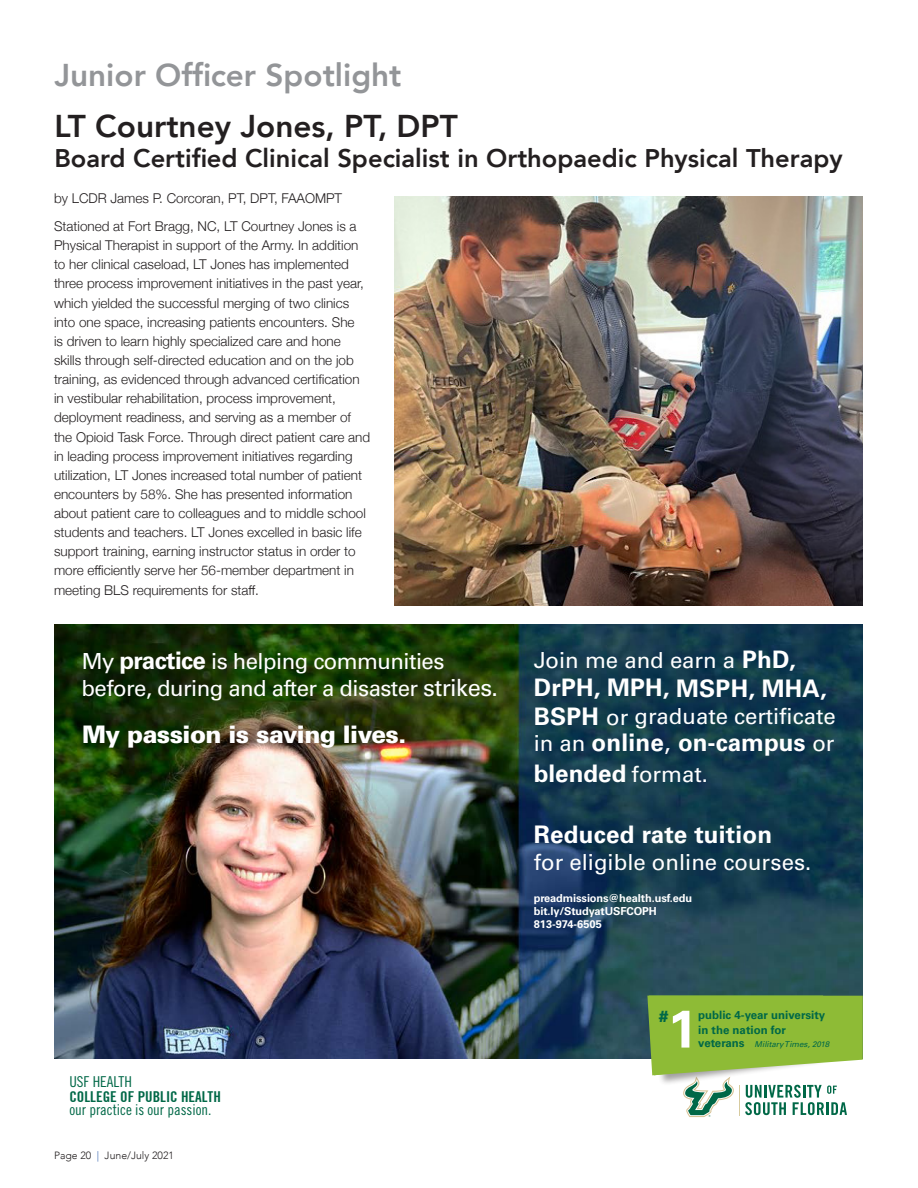
<style>
.page{position:relative;width:918px;height:1188px;background:#fff}
.page>*{position:absolute;margin:0;border:0;box-sizing:border-box;transform-origin:0 0}
.t1{font:700 52.8px "Univers LT Std";color:#fff}
.Headline_2{font:800 31.5px "Avenir";color:#939598}
.Headline_2-2{font:800 31.5px "Avenir";color:#231f20}
.Headline_2-3{font:800 25.5px "Avenir";color:#231f20}
.t2{font:700 24.15px/30.9px "Univers LT Std";letter-spacing:.01em;color:#fff}
.t3{font:900 24.15px "Univers LT Std";letter-spacing:-.025em;color:#fff}
.t4{font:22.2px/26.8px "Univers LT Std";letter-spacing:-.01em;color:#fff}
.t5{font:700 16.05px "Univers LT Std";color:#006847}
.t6{font:15px/12.8px "Trade Gothic LT Std Cn 18";color:#006847}
.Body{font:300 13.5px/19.2px "Helvetica Neue";color:#231f20}
.t7{font:700 11.4px/14.4px "Univers LT Std";color:#006847}
.t8{font:700 11.1px/13.2px "Univers LT Std";letter-spacing:-.01em;color:#fff}
.t9{font:300 10.5px "Avenir";color:#231f20}
.t10{font:italic 8.1px "Univers LT Std";color:#006847}
.s1{font-weight:700;font-size:24.15px}
.s2{font-size:23.55px}
.s3{font-family:"Trade Gothic No.20";font-weight:700;font-stretch:condensed}
.s4{color:#2e5fac}
.s5{font-weight:400;font-size:22.2px}
.s6{font-weight:400}
.s7{font-weight:700;font-style:normal;font-size:11.4px}
</style>
<div class="page">
<img style="left:54px;top:624px;width:809px;height:435px">
<svg style="left:647px;top:996px;width:216px;height:121px"></svg>
<img style="left:394px;top:196px;width:469px;height:410px">
<p class="Headline_2" style="left:54px;top:50px;width:349px">Junior Officer Spotlight</p>
<p class="Headline_2-2" style="left:54px;top:101px;width:405px">LT Courtney Jones, PT, DPT</p>
<p class="Headline_2-3" style="left:54px;top:139px;width:790px">Board Certified Clinical Specialist in Orthopaedic Physical Therapy</p>
<p class="Body" style="left:54px;top:188px;width:290px">by LCDR James P. Corcoran, PT, DPT, FAAOMPT</p>
<p class="Body" style="left:54px;top:216px;width:318px">Stationed at Fort Bragg, NC, LT Courtney Jones is a Physical Therapist in support of the Army. In addition to her clinical caseload, LT Jones has implemented three process improvement initiatives in the past year, which yielded the successful merging of two clinics into one space, increasing patients encounters. She<br>is driven to learn highly specialized care and hone skills through self-directed education and on the job training, as evidenced through advanced certification in vestibular rehabilitation, process improvement, deployment readiness, and serving as a member of the Opioid Task Force. Through direct patient care and in leading process improvement initiatives regarding utilization, LT Jones increased total number of patient encounters by 58%. She has presented information about patient care to colleagues and to middle school students and teachers. LT Jones excelled in basic life support training, earning instructor status in order to more efficiently serve her 56-member department in meeting BLS requirements for staff.</p>
<p class="t4" style="left:82px;top:648px;width:418px">My <span class="s1">practice</span> is helping communities before, during and after a disaster <span class="s2">strikes.</span></p>
<p class="t3" style="left:82px;top:719px;width:326px">My passion is saving lives.</p>
<p class="t6" style="left:69px;top:1075px;width:64px">USF HEALTH</p>
<p class="t6" style="left:69px;top:1091px;width:153px"><span class="s3">COLLEGE OF PUBLIC HEALTH </span>our practice is our passion.</p>
<p class="t9" style="left:54px;top:1149px;width:121px">Page 20 <span class="s4">|</span> June/July 2021</p>
<p class="t4" style="left:534px;top:647px;width:264px">Join me and earn a <span class="s1">PhD,</span></p>
<p class="t2" style="left:534px;top:673px;width:295px">DrPH, MPH, MSPH, MHA,</p>
<p class="t4" style="left:534px;top:702px;width:304px"><span class="s1">BSPH</span> or graduate certificate</p>
<p class="t2" style="left:534px;top:727px;width:302px"><span class="s5">in an</span> online<span class="s6">,</span> on-campus <span class="s5">or </span>blended <span class="s5">format.</span></p>
<p class="t2" style="left:534px;top:819px;width:240px">Reduced rate tuition</p>
<p class="t4" style="left:534px;top:849px;width:279px">for eligible online courses.</p>
<p class="t8" style="left:534px;top:891px;width:160px">preadmissions@health.usf.edu bit.ly/StudyatUSFCOPH<br>813-974-6505</p>
<p class="t5" style="left:659px;top:1007px;width:10px">#</p>
<p class="t1" style="left:668px;top:998px;width:31px">1</p>
<p class="t7" style="left:698px;top:1008px;width:128px">public 4-year university in the nation for</p>
<p class="t10" style="left:698px;top:1039px;width:133px"><span class="s7">veterans</span> Military Times, 2018</p>
</div>
